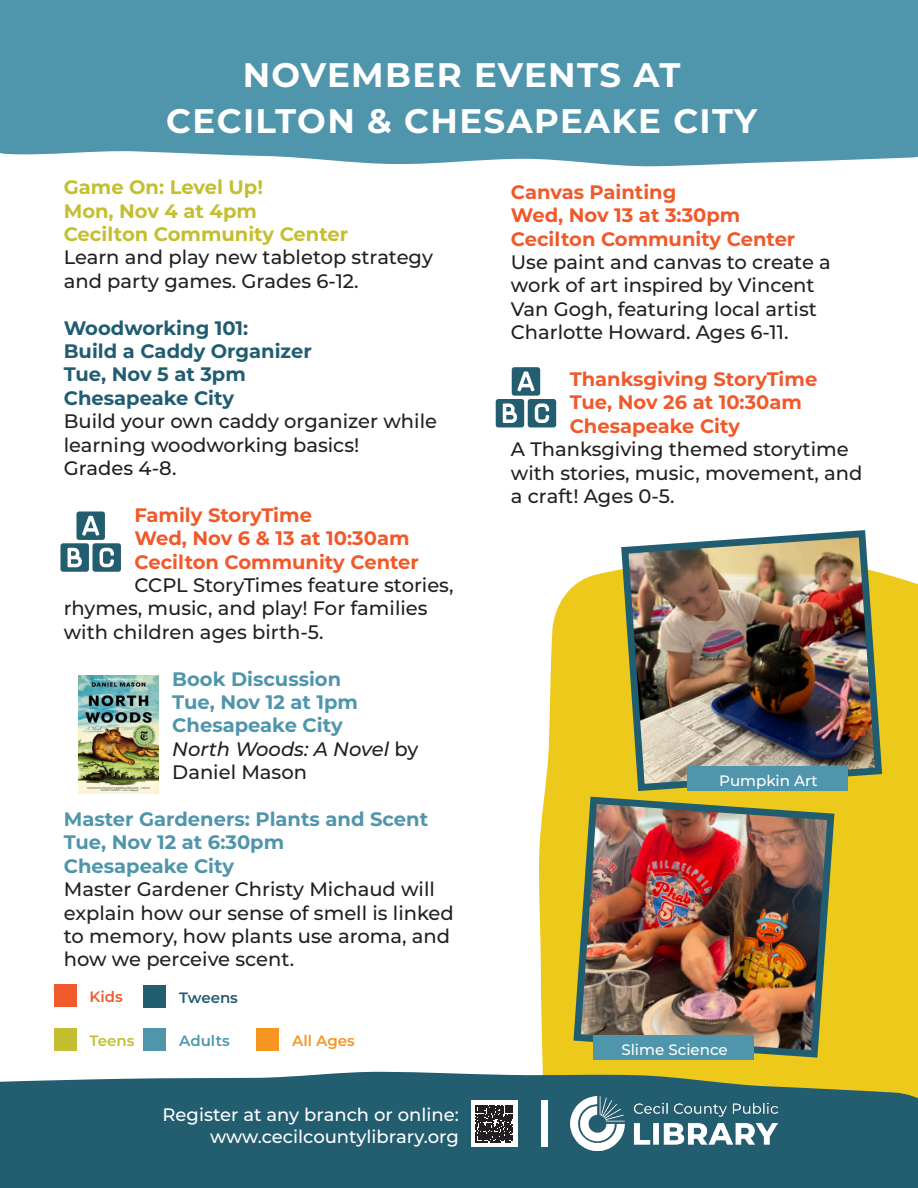
<style>
.page{position:relative;width:918px;height:1188px;background:#fff}
.page>*{position:absolute;margin:0;border:0;box-sizing:border-box;transform-origin:0 0}
.t1{font:700 34.05px "Montserrat";letter-spacing:.04em;color:#fff}
.t2{font:500 19.5px/23.4px "Montserrat";color:#231f20}
.t3{font:700 19.5px "Montserrat";color:#f1592a}
.t4{font:700 19.5px "Montserrat";color:#4f95ab}
.t5{font:700 19.5px "Montserrat";color:#215d70}
.t6{font:700 19.5px/23.4px "Montserrat";color:#c4bf30}
.t7{font:italic 500 19.5px/23.4px "Montserrat";color:#231f20}
.t8{font:500 18px "Montserrat";color:#fff}
.t9{font:500 15px "Montserrat";color:#fff}
.t10{font:600 15px "Montserrat";color:#f79523}
.t11{font:600 15px "Montserrat";color:#225d70}
.t12{font:600 15px "Montserrat";color:#4f95ab}
.t13{font:600 15px "Montserrat";color:#c4bf30}
.t14{font:600 15px "Montserrat";color:#f05a2a}
.s1{font-style:normal}
</style>
<div class="page">
<svg style="left:539px;top:570px;width:379px;height:502px;background:#eecc2c"></svg>
<svg style="left:60px;top:511px;width:61px;height:61px"></svg>
<svg style="left:496px;top:367px;width:60px;height:60px"></svg>
<div style="left:0;top:0;width:918px;height:167px;background:#4f95ab"></div>
<svg style="left:0;top:1072px;width:918px;height:116px;background:#316670"></svg>
<div style="left:471px;top:1100px;width:46px;height:47px;background:#fff"></div>
<svg style="left:476px;top:1105px;width:37px;height:37px"></svg>
<div style="left:541px;top:1100px;width:6px;height:47px;background:#fff"></div>
<img style="left:571px;top:1096px;width:207px;height:55px">
<img style="left:79px;top:675px;width:80px;height:118px">
<div style="left:54px;top:984px;width:23px;height:23px;background:#f05a2a"></div>
<div style="left:144px;top:985px;width:22px;height:23px;background:#225d70"></div>
<div style="left:54px;top:1028px;width:23px;height:23px;background:#c4bf30"></div>
<div style="left:144px;top:1028px;width:22px;height:23px;background:#4f95ab"></div>
<img style="left:618px;top:530px;width:268px;height:265px">
<div style="left:687px;top:766px;width:161px;height:25px;background:#4f95ab"></div>
<img style="left:570px;top:793px;width:268px;height:268px">
<div style="left:593px;top:1036px;width:161px;height:24px;background:#4f95ab"></div>
<div style="left:256px;top:1028px;width:23px;height:23px;background:#f79523"></div>
<p class="t1" style="left:243px;top:50px;width:439px">NOVEMBER EVENTS AT</p>
<p class="t1" style="left:166px;top:97px;width:592px">CECILTON &amp; CHESAPEAKE CITY</p>
<p class="t6" style="left:64px;top:175px;width:201px">Game On: Level Up!</p>
<p class="t6" style="left:64px;top:198px;width:286px">Mon, Nov 4 at 4pm<br>Cecilton Community Center</p>
<p class="t2" style="left:64px;top:245px;width:371px">Learn and play new tabletop strategy and party games. Grades 6-12.</p>
<p class="t5" style="left:64px;top:314px;width:186px">Woodworking 101:</p>
<p class="t5" style="left:64px;top:337px;width:250px">Build a Caddy Organizer</p>
<p class="t5" style="left:64px;top:360px;width:184px">Tue, Nov 5 at 3pm</p>
<p class="t5" style="left:64px;top:384px;width:172px">Chesapeake City</p>
<p class="t2" style="left:64px;top:409px;width:375px">Build your own caddy organizer while learning woodworking basics!</p>
<p class="t2" style="left:64px;top:456px;width:114px">Grades 4-8.</p>
<p class="t3" style="left:134px;top:501px;width:179px">Family StoryTime</p>
<p class="t3" style="left:134px;top:524px;width:277px">Wed, Nov 6 &amp; 13 at 10:30am</p>
<p class="t3" style="left:134px;top:548px;width:286px">Cecilton Community Center</p>
<p class="t2" style="left:64px;top:573px;width:391px;text-indent:71px">CCPL StoryTimes feature stories, rhymes, music, and play! For families with children ages birth-5.</p>
<p class="t4" style="left:172px;top:665px;width:170px">Book Discussion</p>
<p class="t4" style="left:172px;top:688px;width:187px">Tue, Nov 12 at 1pm</p>
<p class="t4" style="left:172px;top:711px;width:172px">Chesapeake City</p>
<p class="t7" style="left:172px;top:736px;width:248px">North Woods: A Novel <span class="s1">by<br>Daniel Mason</span></p>
<p class="t4" style="left:64px;top:805px;width:366px">Master Gardeners: Plants and Scent</p>
<p class="t4" style="left:64px;top:828px;width:222px">Tue, Nov 12 at 6:30pm</p>
<p class="t4" style="left:64px;top:852px;width:172px">Chesapeake City</p>
<p class="t2" style="left:64px;top:877px;width:392px">Master Gardener Christy Michaud will explain how our sense of smell is linked to memory, how plants use aroma, and how we perceive scent.</p>
<p class="t14" style="left:90px;top:986px;width:35px">Kids</p>
<p class="t11" style="left:179px;top:987px;width:60px">Tweens</p>
<p class="t13" style="left:90px;top:1030px;width:46px">Teens</p>
<p class="t12" style="left:179px;top:1030px;width:52px">Adults</p>
<p class="t10" style="left:292px;top:1030px;width:64px">All Ages</p>
<p class="t8" style="left:163px;top:1103px;width:298px">Register at any branch or online:</p>
<p class="t8" style="left:210px;top:1124px;width:250px">www.cecilcountylibrary.org</p>
<p class="t3" style="left:511px;top:178px;width:167px">Canvas Painting</p>
<p class="t3" style="left:511px;top:201px;width:231px">Wed, Nov 13 at 3:30pm</p>
<p class="t3" style="left:511px;top:225px;width:286px">Cecilton Community Center</p>
<p class="t2" style="left:511px;top:250px;width:322px">Use paint and canvas to create a work of art inspired by Vincent<br>Van Gogh, featuring local artist<br>Charlotte Howard. Ages 6-11.</p>
<p class="t3" style="left:570px;top:365px;width:249px">Thanksgiving StoryTime</p>
<p class="t3" style="left:570px;top:388px;width:234px">Tue, Nov 26 at 10:30am</p>
<p class="t3" style="left:570px;top:412px;width:172px">Chesapeake City</p>
<p class="t2" style="left:511px;top:437px;width:353px">A Thanksgiving themed storytime with stories, music, movement, and a craft! Ages 0-5.</p>
<p class="t9" style="left:719px;top:770px;width:100px">Pumpkin Art</p>
<p class="t9" style="left:621px;top:1039px;width:108px">Slime Science</p>
</div>
